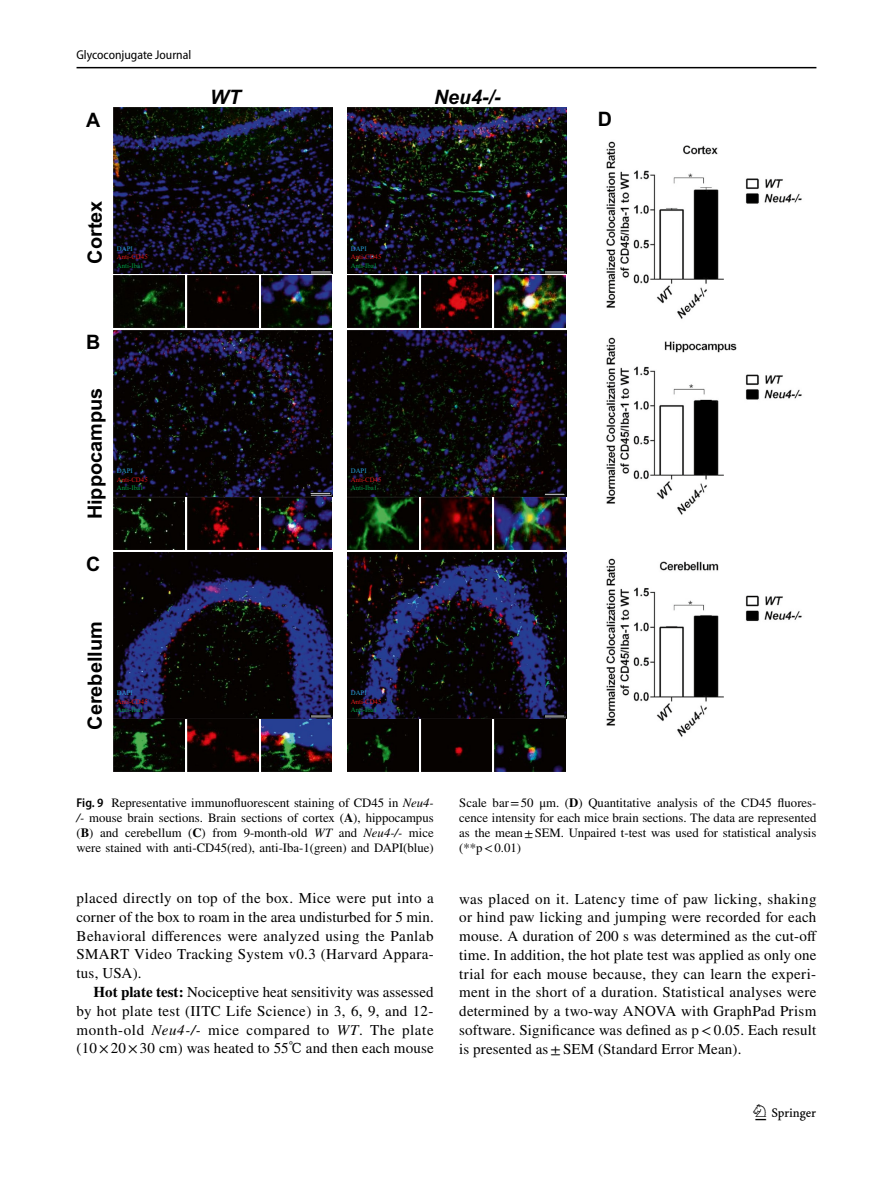
<style>
.page{position:relative;width:893px;height:1187px;background:#fff}
.page>*{position:absolute;margin:0;border:0;box-sizing:border-box;transform-origin:0 0}
.t1{font:22.5px "Springnew Regular 3";color:#000}
.t2{font:19.95px "Arial Bold Italic MT5";color:#000}
.t3{font:19.95px "Arial Bold MT5";color:#000}
.t4{font:19.65px "Arial Bold MT5";color:#000}
.t5{font:15px/18.8px "STIX";letter-spacing:.01em;color:#000;text-align:justify}
.t6{font:12.75px/15px "STIX";color:#000;text-align:justify}
.t7{font:semi-condensed 12.75px "Myriad Pro";color:#000}
.t8{font:6.9px "Times New Roman PSMT2";color:#e2171a}
.t9{font:6.9px "Times New Roman PSMT2";color:#009f47}
.t10{font:6.9px "Times New Roman PSMT2";color:#25a0d8}
.s1{font-family:"Myriad Pro";font-weight:600;font-stretch:semi-condensed}
.s2{font-style:italic}
.s3{font-weight:700}
.s4{font-family:"Code 2000"}
</style>
<div class="page">
<hr style="left:77px;top:67px;width:739px;height:1px;background:#000">
<img style="left:114px;top:108px;width:218px;height:166px">
<img style="left:347px;top:108px;width:219px;height:166px">
<img style="left:606px;top:141px;width:196px;height:178px">
<img style="left:114px;top:276px;width:71px;height:51px">
<img style="left:187px;top:276px;width:71px;height:51px">
<img style="left:261px;top:276px;width:71px;height:51px">
<img style="left:347px;top:276px;width:71px;height:51px">
<img style="left:421px;top:276px;width:71px;height:51px">
<img style="left:495px;top:276px;width:70px;height:51px">
<img style="left:114px;top:330px;width:218px;height:166px">
<img style="left:347px;top:330px;width:219px;height:166px">
<img style="left:606px;top:337px;width:196px;height:178px">
<img style="left:114px;top:498px;width:71px;height:52px">
<img style="left:187px;top:498px;width:71px;height:52px">
<img style="left:261px;top:498px;width:71px;height:52px">
<img style="left:347px;top:498px;width:71px;height:52px">
<img style="left:421px;top:498px;width:71px;height:52px">
<img style="left:495px;top:498px;width:70px;height:52px">
<img style="left:114px;top:552px;width:218px;height:166px">
<img style="left:347px;top:552px;width:219px;height:166px">
<img style="left:606px;top:558px;width:196px;height:179px">
<img style="left:114px;top:719px;width:71px;height:52px">
<img style="left:187px;top:719px;width:71px;height:52px">
<img style="left:261px;top:719px;width:71px;height:52px">
<img style="left:347px;top:719px;width:71px;height:52px">
<div style="left:421px;top:719px;width:71px;height:52px;background:#060200"></div>
<img style="left:495px;top:719px;width:70px;height:52px">
<div style="left:310px;top:270px;width:22px;height:3px;background:#fff;border:1px solid #000"></div>
<div style="left:544px;top:270px;width:21px;height:3px;background:#fff;border:1px solid #000"></div>
<div style="left:310px;top:492px;width:21px;height:3px;background:#fff;border:1px solid #000"></div>
<div style="left:544px;top:493px;width:21px;height:2px;background:#fff;border:1px solid #000"></div>
<div style="left:310px;top:714px;width:22px;height:3px;background:#fff;border:1px solid #000"></div>
<div style="left:544px;top:714px;width:21px;height:3px;background:#fff;border:1px solid #000"></div>
<p class="t7" style="left:77px;top:48px;width:116px">Glycoconjugate Journal</p>
<h2 class="t2" style="left:210px;top:83px;width:32px">WT</h2>
<h2 class="t2" style="left:434px;top:83px;width:68px">Neu4-/-</h2>
<h2 class="t3" style="left:86px;top:105px;width:16px">A</h2>
<h2 class="t3" style="left:598px;top:105px;width:16px">D</h2>
<h3 class="t4" style="left:81px;top:264px;width:64px;rotate:-90deg">C o xet r</h3>
<p class="t10" style="left:117px;top:244px;width:17px">DAPI</p>
<p class="t8" style="left:117px;top:253px;width:32px">Anti-CD45</p>
<p class="t9" style="left:117px;top:262px;width:28px">Anti-Iba1</p>
<h2 class="t3" style="left:86px;top:328px;width:16px">B</h2>
<h3 class="t4" style="left:81px;top:519px;width:133px;rotate:-90deg">H pi po ma c pus</h3>
<h2 class="t3" style="left:86px;top:549px;width:16px">C</h2>
<p class="t10" style="left:117px;top:466px;width:17px">DAPI</p>
<p class="t8" style="left:117px;top:475px;width:32px">Anti-CD45</p>
<p class="t9" style="left:117px;top:484px;width:28px">Anti-Iba1</p>
<h3 class="t4" style="left:81px;top:729px;width:110px;rotate:-90deg">C bere ul le m</h3>
<p class="t10" style="left:117px;top:688px;width:17px">DAPI</p>
<p class="t8" style="left:117px;top:697px;width:32px">Anti-CD45</p>
<p class="t9" style="left:117px;top:705px;width:28px">Anti-Iba1</p>
<p class="t10" style="left:351px;top:244px;width:17px">DAPI</p>
<p class="t8" style="left:351px;top:253px;width:32px">Anti-CD45</p>
<p class="t9" style="left:351px;top:262px;width:28px">Anti-Iba1</p>
<p class="t10" style="left:351px;top:466px;width:17px">DAPI</p>
<p class="t8" style="left:351px;top:475px;width:32px">Anti-CD45</p>
<p class="t9" style="left:351px;top:484px;width:28px">Anti-Iba1</p>
<p class="t10" style="left:351px;top:688px;width:17px">DAPI</p>
<p class="t8" style="left:351px;top:697px;width:32px">Anti-CD45</p>
<p class="t9" style="left:351px;top:705px;width:28px">Anti-Iba1</p>
<p class="t6" style="left:77px;top:795px;width:359px"><span class="s1">Fig. 9</span> Representative immunofluorescent staining of CD45 in <span class="s2">Neu4- /-</span> mouse brain sections. Brain sections of cortex (<span class="s3">A</span>), hippocampus (<span class="s3">B</span>) and cerebellum (<span class="s3">C</span>) from 9-month-old <span class="s2">WT</span> and <span class="s2">Neu4-/-</span> mice were stained with anti-CD45(red), anti-Iba-1(green) and DAPI(blue)</p>
<p class="t6" style="left:459px;top:795px;width:359px">Scale bar=50 μm. (<span class="s3">D</span>) Quantitative analysis of the CD45 fluores&shy;cence intensity for each mice brain sections. The data are represented as the mean±SEM. Unpaired t-test was used for statistical analysis (**p&lt;0.01)</p>
<p class="t5" style="left:77px;top:889px;width:359px">placed directly on top of the box. Mice were put into a corner of the box to roam in the area undisturbed for 5 min.<br>Behavioral differences were analyzed using the Panlab SMART Video Tracking System v0.3 (Harvard Appara&shy;tus, USA).</p>
<p class="t5" style="left:77px;top:983px;width:359px;text-indent:17px"><span class="s3">Hot plate test:</span> Nociceptive heat sensitivity was assessed by hot plate test (IITC Life Science) in 3, 6, 9, and 12- month-old <span class="s2">Neu4-/-</span> mice compared to <span class="s2">WT</span>. The plate (10×20×30 cm) was heated to 55<span class="s4">℃</span> and then each mouse</p>
<p class="t5" style="left:459px;top:890px;width:359px">was placed on it. Latency time of paw licking, shaking or hind paw licking and jumping were recorded for each mouse. A duration of 200 s was determined as the cut-off time. In addition, the hot plate test was applied as only one trial for each mouse because, they can learn the experi&shy;ment in the short of a duration. Statistical analyses were determined by a two-way ANOVA with GraphPad Prism software. Significance was defined as p&lt;0.05. Each result is presented as±SEM (Standard Error Mean).</p>
<h1 class="t1" style="left:755px;top:1104px;width:62px">1 3</h1>
</div>
